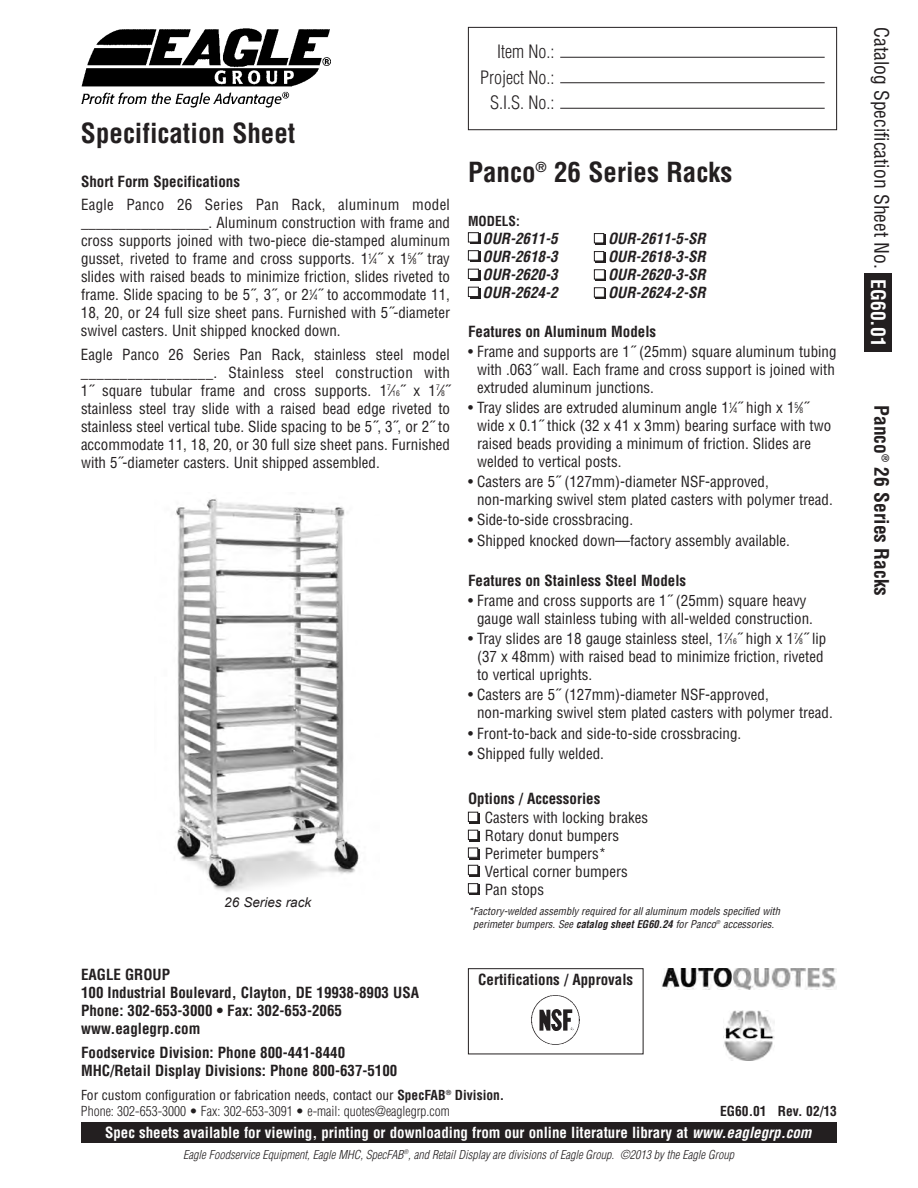
<style>
.page{position:relative;width:918px;height:1188px;background:#fff}
.page>*{position:absolute;margin:0;border:0;box-sizing:border-box;transform-origin:0 0}
.t1{font:700 condensed 27px "Helvetica";color:#231f20}
.t2{font:condensed 19.5px "Helvetica";color:#231f20}
.t3{font:700 condensed 19.5px "Helvetica";color:#231f20}
.t4{font:300 condensed 18px/25.5px "Helvetica";color:#231f20;text-align:right}
.t5{font:condensed 15px/18px "Helvetica";color:#231f20}
.t6{font:700 condensed 15px/18px "Helvetica";color:#231f20}
.t7{font:700 condensed 15px "Helvetica";color:#fff}
.t8{font:italic 700 condensed 15px/18px "Helvetica";color:#231f20;text-align:justify}
.t9{font:300 condensed 13.5px/16.2px "Helvetica";color:#231f20}
.t10{font:700 condensed 13.5px "Helvetica";color:#231f20}
.t11{font:italic 13.5px "Arial";color:#231f20}
.t12{font:italic 300 condensed 12px "Helvetica";color:#231f20}
.t13{font:italic condensed 10.5px/12.6px "Helvetica";color:#231f20;text-align:center}
.s1{font-size:7.5px}
.s2{font-weight:700}
.s3{font-weight:400}
.s4{font-style:italic}
.s5{font-weight:700;color:#fff}
</style>
<div class="page">
<div style="left:864px;top:274px;width:28px;height:78px;background:#231f20"></div>
<div style="left:468px;top:27px;width:369px;height:103px;border:1px solid #231f20"></div>
<hr style="left:560px;top:82px;width:265px;height:1px;background:#231f20">
<hr style="left:560px;top:57px;width:265px;height:1px;background:#231f20">
<hr style="left:560px;top:108px;width:265px;height:1px;background:#231f20">
<img style="left:81px;top:28px;width:250px;height:79px">
<div style="left:81px;top:1122px;width:756px;height:21px;background:#231f20"></div>
<img style="left:724px;top:1011px;width:51px;height:49px">
<img style="left:662px;top:968px;width:175px;height:22px">
<div style="left:470px;top:234px;width:10px;height:10px;background:#231f20"></div>
<div style="left:468px;top:233px;width:10px;height:9px;background:#fff"></div>
<div style="left:468px;top:232px;width:11px;height:10px;border:1px solid #231f20"></div>
<div style="left:470px;top:252px;width:10px;height:10px;background:#231f20"></div>
<div style="left:468px;top:251px;width:10px;height:9px;background:#fff"></div>
<div style="left:468px;top:250px;width:11px;height:10px;border:1px solid #231f20"></div>
<div style="left:470px;top:270px;width:10px;height:10px;background:#231f20"></div>
<div style="left:468px;top:269px;width:10px;height:10px;background:#fff"></div>
<div style="left:468px;top:269px;width:11px;height:10px;border:1px solid #231f20"></div>
<div style="left:470px;top:288px;width:10px;height:10px;background:#231f20"></div>
<div style="left:468px;top:287px;width:10px;height:10px;background:#fff"></div>
<div style="left:468px;top:287px;width:11px;height:10px;border:1px solid #231f20"></div>
<div style="left:596px;top:271px;width:10px;height:10px;background:#231f20"></div>
<div style="left:594px;top:270px;width:10px;height:9px;background:#fff"></div>
<div style="left:594px;top:269px;width:11px;height:10px;border:1px solid #231f20"></div>
<div style="left:596px;top:289px;width:10px;height:10px;background:#231f20"></div>
<div style="left:594px;top:288px;width:10px;height:9px;background:#fff"></div>
<div style="left:594px;top:287px;width:11px;height:10px;border:1px solid #231f20"></div>
<div style="left:596px;top:235px;width:10px;height:10px;background:#231f20"></div>
<div style="left:594px;top:234px;width:10px;height:9px;background:#fff"></div>
<div style="left:594px;top:233px;width:10px;height:10px;border:1px solid #231f20"></div>
<div style="left:596px;top:253px;width:10px;height:10px;background:#231f20"></div>
<div style="left:594px;top:252px;width:10px;height:9px;background:#fff"></div>
<div style="left:594px;top:251px;width:10px;height:10px;border:1px solid #231f20"></div>
<div style="left:468px;top:968px;width:175px;height:86px;border:1px solid #231f20"></div>
<img style="left:531px;top:994px;width:50px;height:51px;border-radius:50%">
<div style="left:470px;top:813px;width:10px;height:10px;background:#231f20"></div>
<div style="left:470px;top:831px;width:10px;height:10px;background:#231f20"></div>
<div style="left:470px;top:849px;width:10px;height:10px;background:#231f20"></div>
<div style="left:468px;top:812px;width:10px;height:10px;background:#fff"></div>
<div style="left:468px;top:812px;width:10px;height:10px;border:1px solid #231f20"></div>
<div style="left:468px;top:830px;width:10px;height:10px;background:#fff"></div>
<div style="left:468px;top:830px;width:10px;height:10px;border:1px solid #231f20"></div>
<div style="left:468px;top:848px;width:10px;height:9px;background:#fff"></div>
<div style="left:468px;top:848px;width:10px;height:10px;border:1px solid #231f20"></div>
<div style="left:470px;top:866px;width:10px;height:11px;background:#231f20"></div>
<div style="left:468px;top:865px;width:10px;height:10px;background:#fff"></div>
<div style="left:468px;top:865px;width:10px;height:10px;border:1px solid #231f20"></div>
<div style="left:470px;top:885px;width:10px;height:10px;background:#231f20"></div>
<div style="left:468px;top:884px;width:10px;height:9px;background:#fff"></div>
<div style="left:468px;top:883px;width:10px;height:10px;border:1px solid #231f20"></div>
<img style="left:175px;top:498px;width:184px;height:394px">
<h1 class="t1" style="left:81px;top:117px;width:216px">Specification Sheet</h1>
<p class="t6" style="left:81px;top:172px;width:161px">Short Form Specifications</p>
<p class="t5" style="left:81px;top:195px;width:371px;text-align:justify">Eagle Panco 26 Series Pan Rack, aluminum model _________________. Aluminum construction with frame and cross supports joined with two-piece die-stamped aluminum gusset, riveted to frame and cross supports. 1<sup>1</sup>⁄<span class="s1">4</span>˝ x 1<sup>5</sup>⁄<span class="s1">8</span>˝ tray slides with raised beads to minimize friction, slides riveted to frame. Slide spacing to be 5˝, 3˝, or 2<sup>1</sup>⁄<span class="s1">4</span>˝ to accommodate 11, 18, 20, or 24 full size sheet pans. Furnished with 5˝-diameter swivel casters. Unit shipped knocked down.</p>
<p class="t5" style="left:81px;top:345px;width:371px;text-align:justify">Eagle Panco 26 Series Pan Rack, stainless steel model _________________. Stainless steel construction with 1˝ square tubular frame and cross supports. 1<sup>7</sup>⁄<span class="s1">16</span>˝ x 1<sup>7</sup>⁄<span class="s1">8</span>˝ stainless steel tray slide with a raised bead edge riveted to stainless steel vertical tube. Slide spacing to be 5˝, 3˝, or 2˝ to accommodate 11, 18, 20, or 30 full size sheet pans. Furnished with 5˝-diameter casters. Unit shipped assembled.</p>
<p class="t11" style="left:224px;top:893px;width:89px">26 Series rack</p>
<p class="t6" style="left:81px;top:965px;width:340px">EAGLE GROUP<br>100 Industrial Boulevard, Clayton, DE 19938-8903 USA<br>Phone: 302-653-3000 • Fax: 302-653-2065 www.eaglegrp.com</p>
<p class="t6" style="left:81px;top:1044px;width:318px">Foodservice Division: Phone 800-441-8440<br>MHC/Retail Display Divisions: Phone 800-637-5100</p>
<p class="t4" style="left:480px;top:39px;width:76px">Item No.:<br>Project No.:<br>S.I.S. No.:</p>
<h1 class="t1" style="left:468px;top:156px;width:266px">Panco<sup>®</sup> 26 Series Racks</h1>
<p class="t10" style="left:468px;top:213px;width:53px">MODELS:</p>
<p class="t8" style="left:483px;top:229px;width:76px">OUR-2611-5<br>OUR-2618-3<br>OUR-2620-3<br>OUR-2624-2</p>
<p class="t8" style="left:608px;top:230px;width:99px">OUR-2611-5-SR OUR-2618-3-SR OUR-2620-3-SR OUR-2624-2-SR</p>
<p class="t6" style="left:468px;top:322px;width:190px">Features on Aluminum Models</p>
<p class="t5" style="left:477px;top:342px;width:361px;text-align:justify;text-indent:-9px">• Frame and supports are 1˝ (25mm) square aluminum tubing with .063˝ wall. Each frame and cross support is joined with extruded aluminum junctions.</p>
<p class="t5" style="left:477px;top:398px;width:356px;text-indent:-9px">• Tray slides are extruded aluminum angle 1<sup>1</sup>⁄<span class="s1">4</span>˝ high x 1<sup>5</sup>⁄<span class="s1">8</span>˝ wide x 0.1˝ thick (32 x 41 x 3mm) bearing surface with two raised beads providing a minimum of friction. Slides are welded to vertical posts.</p>
<p class="t5" style="left:477px;top:473px;width:357px;text-indent:-9px">• Casters are 5˝ (127mm)-diameter NSF-approved, non-marking swivel stem plated casters with polymer tread.</p>
<p class="t5" style="left:468px;top:511px;width:167px">• Side-to-side crossbracing.</p>
<p class="t5" style="left:468px;top:531px;width:323px">• Shipped knocked down—factory assembly available.</p>
<p class="t6" style="left:468px;top:571px;width:220px">Features on Stainless Steel Models</p>
<p class="t5" style="left:477px;top:591px;width:337px;text-indent:-9px">• Frame and cross supports are 1˝ (25mm) square heavy gauge wall stainless tubing with all-welded construction.</p>
<p class="t5" style="left:477px;top:629px;width:351px;text-indent:-9px">• Tray slides are 18 gauge stainless steel, 1<sup>7</sup>⁄<span class="s1">16</span>˝ high x 1<sup>7</sup>⁄<span class="s1">8</span>˝ lip (37 x 48mm) with raised bead to minimize friction, riveted to vertical uprights.</p>
<p class="t5" style="left:477px;top:686px;width:357px;text-indent:-9px">• Casters are 5˝ (127mm)-diameter NSF-approved, non-marking swivel stem plated casters with polymer tread.</p>
<p class="t5" style="left:468px;top:724px;width:275px">• Front-to-back and side-to-side crossbracing.</p>
<p class="t5" style="left:468px;top:744px;width:137px">• Shipped fully welded.</p>
<p class="t6" style="left:468px;top:790px;width:134px">Options / Accessories</p>
<p class="t5" style="left:485px;top:809px;width:165px">Casters with locking brakes<br>Rotary donut bumpers<br>Perimeter bumpers*<br>Vertical corner bumpers<br>Pan stops</p>
<p class="t13" style="left:468px;top:905px;width:313px">*Factory-welded assembly required for all aluminum models specified with perimeter bumpers. See <span class="s2">catalog sheet EG60.24</span> for Panco<sup>®</sup> accessories.</p>
<p class="t6" style="left:478px;top:970px;width:156px">Certifications / Approvals</p>
<p class="t9" style="left:81px;top:1087px;width:425px"><span class="s3">For custom configuration or fabrication needs, contact our</span> <span class="s2">SpecFAB</span><sup>®</sup> <span class="s2">Division.<br></span>Phone: 302-653-3000 • Fax: 302-653-3091 • e-mail: quotes@eaglegrp.com</p>
<p class="t10" style="left:720px;top:1103px;width:118px">EG60.01 Rev. 02/13</p>
<p class="t7" style="left:105px;top:1123px;width:708px">Spec sheets available for viewing, printing or downloading from our online literature library at <span class="s4">www.eaglegrp.com</span></p>
<p class="t12" style="left:183px;top:1147px;width:552px">Eagle Foodservice Equipment, Eagle MHC, SpecFAB<sup>®</sup>, and Retail Display are divisions of Eagle Group. ©2013 by the Eagle Group</p>
<h2 class="t2" style="left:894px;top:27px;width:321px;rotate:90deg">Catalog Specification Sheet No. <span class="s5">EG60.01</span></h2>
<h2 class="t3" style="left:893px;top:405px;width:192px;rotate:90deg">Panco<sup>®</sup> 26 Series Racks</h2>
</div>
